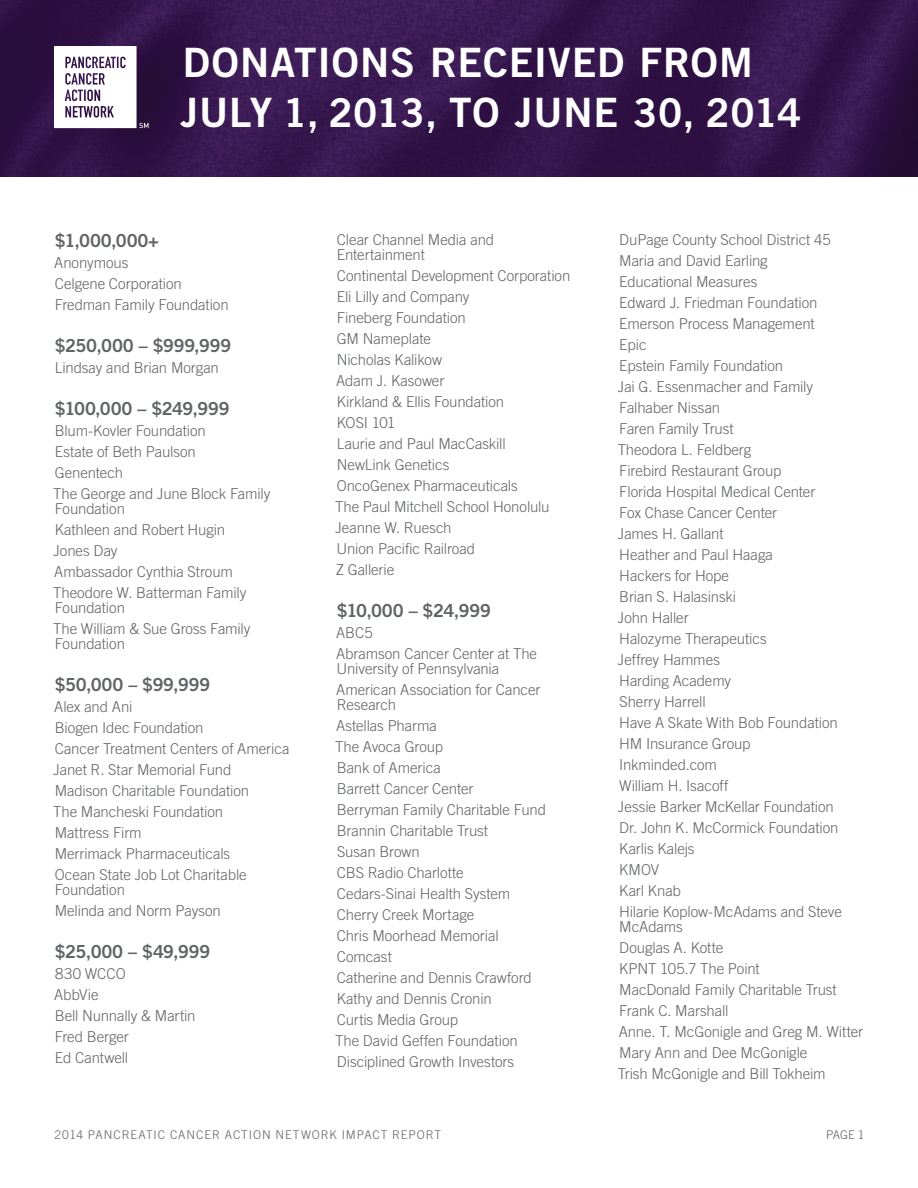
<style>
.page{position:relative;width:918px;height:1188px;background:#fff}
.page>*{position:absolute;margin:0;border:0;box-sizing:border-box;transform-origin:0 0}
.t1{font:40.5px "Trade Gothic LT Std Bd 2";letter-spacing:.02em;color:#fff}
.t2{font:39.75px "Trade Gothic LT Std Bd 2";color:#fff}
.t3{font:18px "Trade Gothic LT Std Bd 2";letter-spacing:-.02em;color:#616466}
.t4{font:300 15px/21px "Trade Gothic LT Std";letter-spacing:-.005em;color:#616466}
.t5{font:300 12px "Trade Gothic LT Std";letter-spacing:.075em;color:#616466}
.s1{font-size:40.5px}
</style>
<div class="page">
<img style="left:0;top:0;width:918px;height:177px">
<svg style="left:54px;top:46px;width:94px;height:82px"></svg>
<h1 class="t1" style="left:183px;top:38px;width:572px">DONATIONS RECEIVED FROM</h1>
<h2 class="t2" style="left:181px;top:88px;width:622px"><span class="s1">JULY</span> 1, 2013, <span class="s1">TO JUNE</span> 30, 2014</h2>
<p class="t3" style="left:55px;top:229px;width:106px">$1,000,000+</p>
<p class="t4" style="left:54px;top:252px;width:176px">Anonymous<br>Celgene Corporation<br>Fredman Family Foundation</p>
<p class="t3" style="left:55px;top:334px;width:178px">$250,000 – $999,999</p>
<p class="t4" style="left:55px;top:357px;width:166px">Lindsay and Brian Morgan</p>
<p class="t3" style="left:55px;top:397px;width:176px">$100,000 – $249,999</p>
<p class="t4" style="left:53px;top:420px;width:219px">Blum-Kovler Foundation<br>Estate of Beth Paulson<br>Genentech<br>The George and June Block Family</p>
<p class="t4" style="left:53px;top:498px;width:195px">Foundation<br>Kathleen and Robert Hugin<br>Jones Day<br>Ambassador Cynthia Stroum<br>Theodore W. Batterman Family</p>
<p class="t4" style="left:53px;top:597px;width:199px">Foundation<br>The William &amp; Sue Gross Family</p>
<p class="t4" style="left:55px;top:633px;width:72px">Foundation</p>
<p class="t3" style="left:55px;top:673px;width:157px">$50,000 – $99,999</p>
<p class="t4" style="left:53px;top:696px;width:238px">Alex and Ani<br>Biogen Idec Foundation<br>Cancer Treatment Centers of America<br>Janet R. Star Memorial Fund<br>Madison Charitable Foundation<br>The Mancheski Foundation<br>Mattress Firm<br>Merrimack Pharmaceuticals<br>Ocean State Job Lot Charitable</p>
<p class="t4" style="left:55px;top:879px;width:168px">Foundation<br>Melinda and Norm Payson</p>
<p class="t3" style="left:55px;top:940px;width:157px">$25,000 – $49,999</p>
<p class="t4" style="left:54px;top:963px;width:143px">830 WCCO<br>AbbVie<br>Bell Nunnally &amp; Martin<br>Fred Berger<br>Ed Cantwell</p>
<p class="t4" style="left:337px;top:232px;width:159px;line-height:15px">Clear Channel Media and<br>Entertainment</p>
<p class="t4" style="left:335px;top:265px;width:237px">Continental Development Corporation<br>Eli Lilly and Company<br>Fineberg Foundation<br>GM Nameplate<br>Nicholas Kalikow<br>Adam J. Kasower<br>Kirkland &amp; Ellis Foundation<br>KOSI 101<br>Laurie and Paul MacCaskill<br>NewLink Genetics<br>OncoGenex Pharmaceuticals<br>The Paul Mitchell School Honolulu<br>Jeanne W. Ruesch<br>Union Pacific Railroad<br>Z Gallerie</p>
<p class="t3" style="left:337px;top:599px;width:156px">$10,000 – $24,999</p>
<p class="t4" style="left:336px;top:622px;width:202px">ABC5<br>Abramson Cancer Center at The</p>
<p class="t4" style="left:336px;top:658px;width:206px">University of Pennsylvania<br>American Association for Cancer</p>
<p class="t4" style="left:335px;top:694px;width:212px">Research<br>Astellas Pharma<br>The Avoca Group<br>Bank of America<br>Barrett Cancer Center<br>Berryman Family Charitable Fund<br>Brannin Charitable Trust<br>Susan Brown<br>CBS Radio Charlotte<br>Cedars-Sinai Health System<br>Cherry Creek Mortage<br>Chris Moorhead Memorial<br>Comcast<br>Catherine and Dennis Crawford<br>Kathy and Dennis Cronin<br>Curtis Media Group<br>The David Geffen Foundation<br>Disciplined Growth Investors</p>
<p class="t4" style="left:618px;top:229px;width:226px">DuPage County School District 45<br>Maria and David Earling<br>Educational Measures<br>Edward J. Friedman Foundation<br>Emerson Process Management<br>Epic<br>Epstein Family Foundation<br>Jai G. Essenmacher and Family<br>Falhaber Nissan<br>Faren Family Trust<br>Theodora L. Feldberg<br>Firebird Restaurant Group<br>Florida Hospital Medical Center<br>Fox Chase Cancer Center<br>James H. Gallant<br>Heather and Paul Haaga<br>Hackers for Hope<br>Brian S. Halasinski<br>John Haller<br>Halozyme Therapeutics<br>Jeffrey Hammes<br>Harding Academy<br>Sherry Harrell<br>Have A Skate With Bob Foundation<br>HM Insurance Group<br>Inkminded.com<br>William H. Isacoff<br>Jessie Barker McKellar Foundation<br>Dr. John K. McCormick Foundation<br>Karlis Kalejs<br>KMOV<br>Karl Knab<br>Hilarie Koplow-McAdams and Steve</p>
<p class="t4" style="left:618px;top:916px;width:247px">McAdams<br>Douglas A. Kotte<br>KPNT 105.7 The Point<br>MacDonald Family Charitable Trust<br>Frank C. Marshall<br>Anne. T. McGonigle and Greg M. Witter<br>Mary Ann and Dee McGonigle<br>Trish McGonigle and Bill Tokheim</p>
<p class="t5" style="left:54px;top:1128px;width:388px">2014 PANCREATIC CANCER ACTION NETWORK IMPACT REPORT</p>
<p class="t5" style="left:826px;top:1128px;width:40px">PAGE 1</p>
</div>
